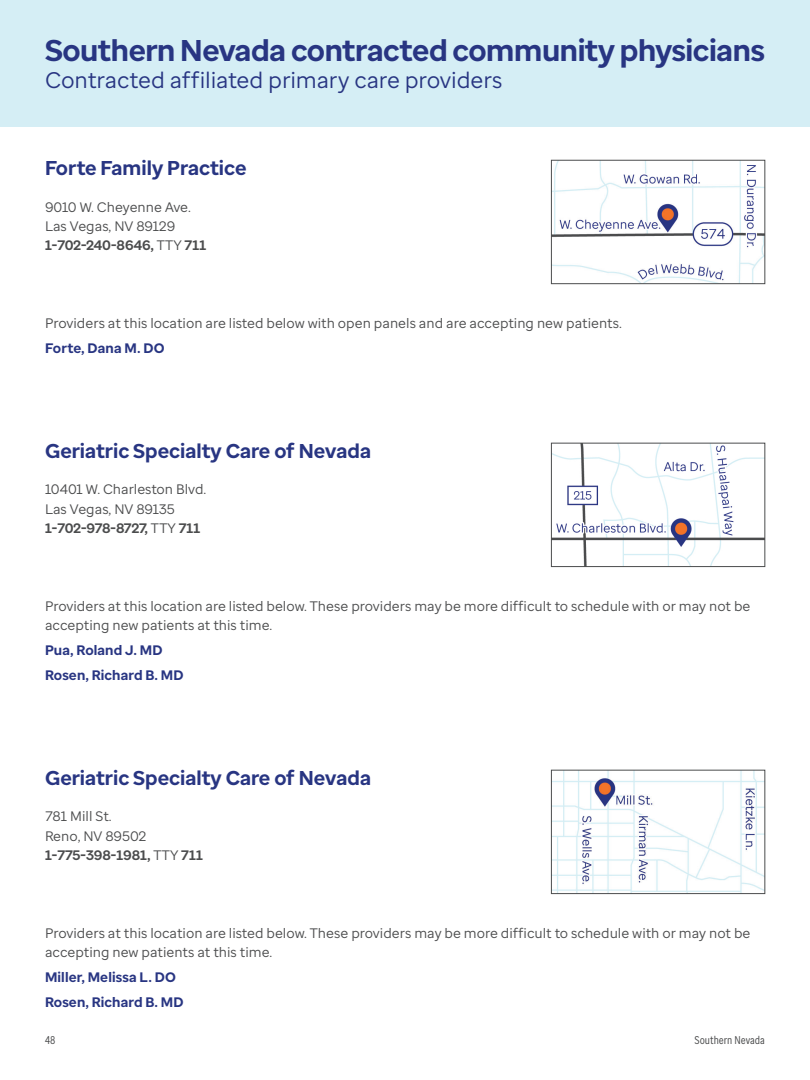
<style>
.page{position:relative;width:810px;height:1080px;background:#fff}
.page>*{position:absolute;margin:0;border:0;box-sizing:border-box;transform-origin:0 0}
.t1{font:700 30px "Optum Sans";letter-spacing:-.015em;color:#283582}
.t2{font:22.5px "Optum Sans";letter-spacing:-.01em;color:#283582}
.t3{font:700 20px "Optum Sans";color:#283582}
.t4{font:13.75px/19.2px "Optum Sans";color:#4b4c4d}
.t5{font:700 13.75px/24.9px "Optum Sans";letter-spacing:.01em;color:#283582}
.t6{font:11.25px "Optum Sans Cond";color:#4b4c4d}
.s1{font-weight:700}
</style>
<div class="page">
<div style="left:0;top:0;width:810px;height:126px;background:#d5eef5"></div>
<img style="left:553px;top:162px;width:210px;height:120px">
<div style="left:551px;top:160px;width:214px;height:124px;border:1px solid #4b4c4d"></div>
<img style="left:553px;top:445px;width:210px;height:120px">
<div style="left:551px;top:443px;width:214px;height:124px;border:1px solid #4b4c4d"></div>
<img style="left:553px;top:772px;width:210px;height:120px">
<div style="left:551px;top:770px;width:214px;height:124px;border:1px solid #4b4c4d"></div>
<h1 class="t1" style="left:45px;top:31px;width:722px">Southern Nevada contracted community physicians</h1>
<h2 class="t2" style="left:45px;top:66px;width:459px">Contracted affiliated primary care providers</h2>
<h3 class="t3" style="left:45px;top:155px;width:203px">Forte Family Practice</h3>
<p class="t4" style="left:45px;top:197px;width:163px">9010 W. Cheyenne Ave.<br>Las Vegas, NV 89129<br><span class="s1">1-702-240-8646,</span> TTY <span class="s1">711</span></p>
<p class="t4" style="left:45px;top:314px;width:578px">Providers at this location are listed below with open panels and are accepting new patients.</p>
<p class="t5" style="left:45px;top:336px;width:121px">Forte, Dana M. DO</p>
<h3 class="t3" style="left:45px;top:438px;width:328px">Geriatric Specialty Care of Nevada</h3>
<p class="t4" style="left:45px;top:480px;width:163px">10401 W. Charleston Blvd.<br>Las Vegas, NV 89135<br><span class="s1">1-702-978-8727,</span> TTY <span class="s1">711</span></p>
<p class="t4" style="left:45px;top:596px;width:707px">Providers at this location are listed below. These providers may be more difficult to schedule with or may not be accepting new patients at this time.</p>
<p class="t5" style="left:45px;top:638px;width:140px">Pua, Roland J. MD<br>Rosen, Richard B. MD</p>
<h3 class="t3" style="left:45px;top:765px;width:328px">Geriatric Specialty Care of Nevada</h3>
<p class="t4" style="left:45px;top:807px;width:160px">781 Mill St.<br>Reno, NV 89502<br><span class="s1">1-775-398-1981,</span> TTY <span class="s1">711</span></p>
<p class="t4" style="left:45px;top:923px;width:707px">Providers at this location are listed below. These providers may be more difficult to schedule with or may not be accepting new patients at this time.</p>
<p class="t5" style="left:45px;top:965px;width:140px">Miller, Melissa L. DO<br>Rosen, Richard B. MD</p>
<p class="t6" style="left:45px;top:1032px;width:12px">48</p>
<p class="t6" style="left:694px;top:1032px;width:72px">Southern Nevada</p>
</div>
